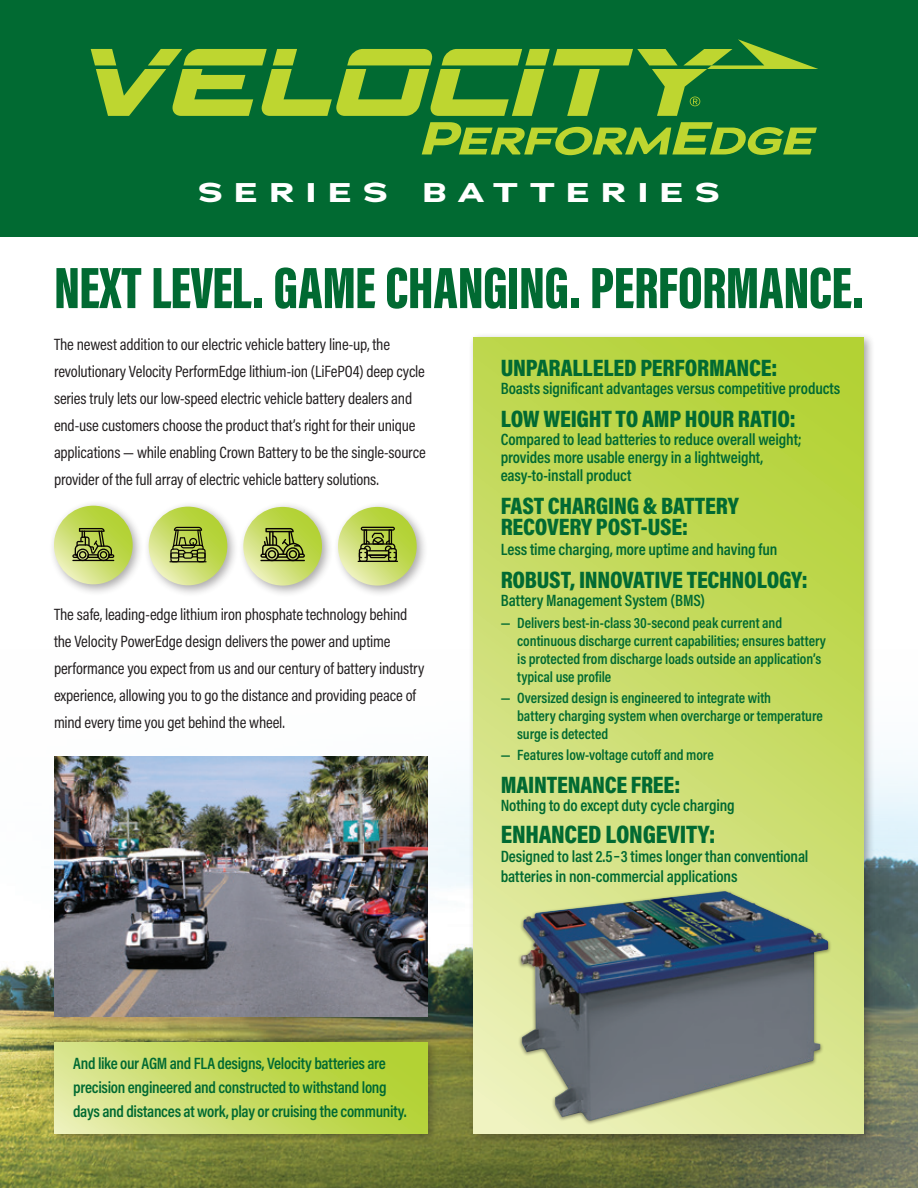
<style>
.page{position:relative;width:918px;height:1188px;background:#fff}
.page>*{position:absolute;margin:0;border:0;box-sizing:border-box;transform-origin:0 0}
.t1{font:900 60px "Acumin Pro Extra Cond";letter-spacing:-.01em;color:#016a32}
.t2{font:700 27px "Adrianna Extended";letter-spacing:.38em;color:#fff;scale:1.1 1}
.t3{font:900 25.5px "Acumin Pro Cond";letter-spacing:-.005em;color:#016a32}
.t4{font:900 24px/21px "Acumin Pro Cond";letter-spacing:-.01em;color:#016a32}
.t5{font:16.5px/27px "Acumin Pro Cond";letter-spacing:-.01em;color:#231f20}
.t6{font:600 16.5px/18px "Acumin Pro Cond";letter-spacing:-.01em;color:#016a32}
.t7{font:600 15px/18px "Acumin Pro Cond";letter-spacing:-.005em;color:#016a32}
</style>
<div class="page">
<img style="left:0;top:788px;width:653px;height:400px">
<svg style="left:653px;top:764px;width:265px;height:424px;background:#7a8572"></svg>
<div style="left:0;top:0;width:918px;height:237px;background:#016a32"></div>
<svg style="left:91px;top:39px;width:727px;height:77px"></svg>
<svg style="left:422px;top:122px;width:395px;height:33px"></svg>
<div style="left:468px;top:332px;width:407px;height:813px;background:#231f20;opacity:.4"></div>
<svg style="left:473px;top:338px;width:391px;height:796px;background:#c7dc66"></svg>
<div style="left:517px;top:889px;width:315px;height:236px;background:#080302;opacity:.42"></div>
<img style="left:521px;top:891px;width:307px;height:230px">
<div style="left:48px;top:500px;width:380px;height:97px;background:#231f20;opacity:.38"></div>
<svg style="left:54px;top:506px;width:79px;height:78px;background:#c8dc68"></svg>
<svg style="left:149px;top:507px;width:78px;height:78px;background:#c7db67"></svg>
<svg style="left:338px;top:507px;width:79px;height:79px;background:#c8db69"></svg>
<svg style="left:243px;top:507px;width:79px;height:79px;background:#c8dc6a"></svg>
<svg style="left:170px;top:527px;width:36px;height:34px"></svg>
<hr style="left:169px;top:561px;width:38px;height:1px;background:#080303">
<svg style="left:72px;top:528px;width:42px;height:33px"></svg>
<svg style="left:260px;top:528px;width:45px;height:33px"></svg>
<hr style="left:358px;top:561px;width:40px;height:1px;background:#080303">
<svg style="left:361px;top:527px;width:34px;height:4px"></svg>
<svg style="left:359px;top:531px;width:38px;height:30px"></svg>
<div style="left:49px;top:1037px;width:390px;height:108px;background:#231f20;opacity:.4"></div>
<svg style="left:54px;top:1042px;width:374px;height:92px;background:#c6db63"></svg>
<img style="left:54px;top:756px;width:374px;height:261px">
<h2 class="t2" style="left:198px;top:175px;width:174px">SERIES</h2>
<h2 class="t2" style="left:423px;top:175px;width:271px">BATTERIES</h2>
<h1 class="t1" style="left:54px;top:251px;width:811px">NEXT LEVEL. GAME CHANGING. PERFORMANCE.</h1>
<p class="t5" style="left:54px;top:330px;width:373px">The newest addition to our electric vehicle battery line-up, the revolutionary Velocity PerformEdge lithium-ion (LiFePO4) deep cycle series truly lets our low-speed electric vehicle battery dealers and end-use customers choose the product that’s right for their unique applications — while enabling Crown Battery to be the single-source provider of the full array of electric vehicle battery solutions.</p>
<h3 class="t4" style="left:501px;top:357px;width:278px">UNPARALLELED PERFORMANCE:</h3>
<p class="t6" style="left:501px;top:379px;width:341px">Boasts significant advantages versus competitive products</p>
<h3 class="t4" style="left:501px;top:408px;width:297px">LOW WEIGHT TO AMP HOUR RATIO:</h3>
<p class="t6" style="left:501px;top:430px;width:303px">Compared to lead batteries to reduce overall weight; provides more usable energy in a lightweight, easy-to-install product</p>
<h3 class="t4" style="left:501px;top:495px;width:240px">FAST CHARGING &amp; BATTERY<br>RECOVERY POST-USE:</h3>
<p class="t6" style="left:501px;top:540px;width:278px">Less time charging, more uptime and having fun</p>
<h3 class="t4" style="left:501px;top:569px;width:309px">ROBUST, INNOVATIVE TECHNOLOGY:</h3>
<p class="t6" style="left:501px;top:591px;width:206px">Battery Management System (BMS)</p>
<p class="t7" style="left:517px;top:614px;width:310px;text-indent:-16px">— Delivers best-in-class 30-second peak current and continuous discharge current capabilities; ensures battery is protected from discharge loads outside an application’s typical use profile</p>
<p class="t7" style="left:517px;top:689px;width:307px;text-indent:-16px">— Oversized design is engineered to integrate with<br>battery charging system when overcharge or temperature surge is detected</p>
<p class="t7" style="left:501px;top:746px;width:215px">— Features low-voltage cutoff and more</p>
<h3 class="t4" style="left:501px;top:774px;width:181px">MAINTENANCE FREE:</h3>
<p class="t6" style="left:501px;top:796px;width:236px">Nothing to do except duty cycle charging</p>
<h3 class="t3" style="left:501px;top:817px;width:216px">ENHANCED LONGEVITY:</h3>
<p class="t6" style="left:501px;top:847px;width:309px;line-height:19.5px">Designed to last 2.5‒3 times longer than conventional batteries in non-commercial applications</p>
<p class="t5" style="left:54px;top:600px;width:372px">The safe, leading-edge lithium iron phosphate technology behind the Velocity PowerEdge design delivers the power and uptime performance you expect from us and our century of battery industry experience, allowing you to go the distance and providing peace of mind every time you get behind the wheel.</p>
<p class="t6" style="left:73px;top:1051px;width:335px;line-height:24px">And like our AGM and FLA designs, Velocity batteries are precision engineered and constructed to withstand long days and distances at work, play or cruising the community.</p>
</div>
